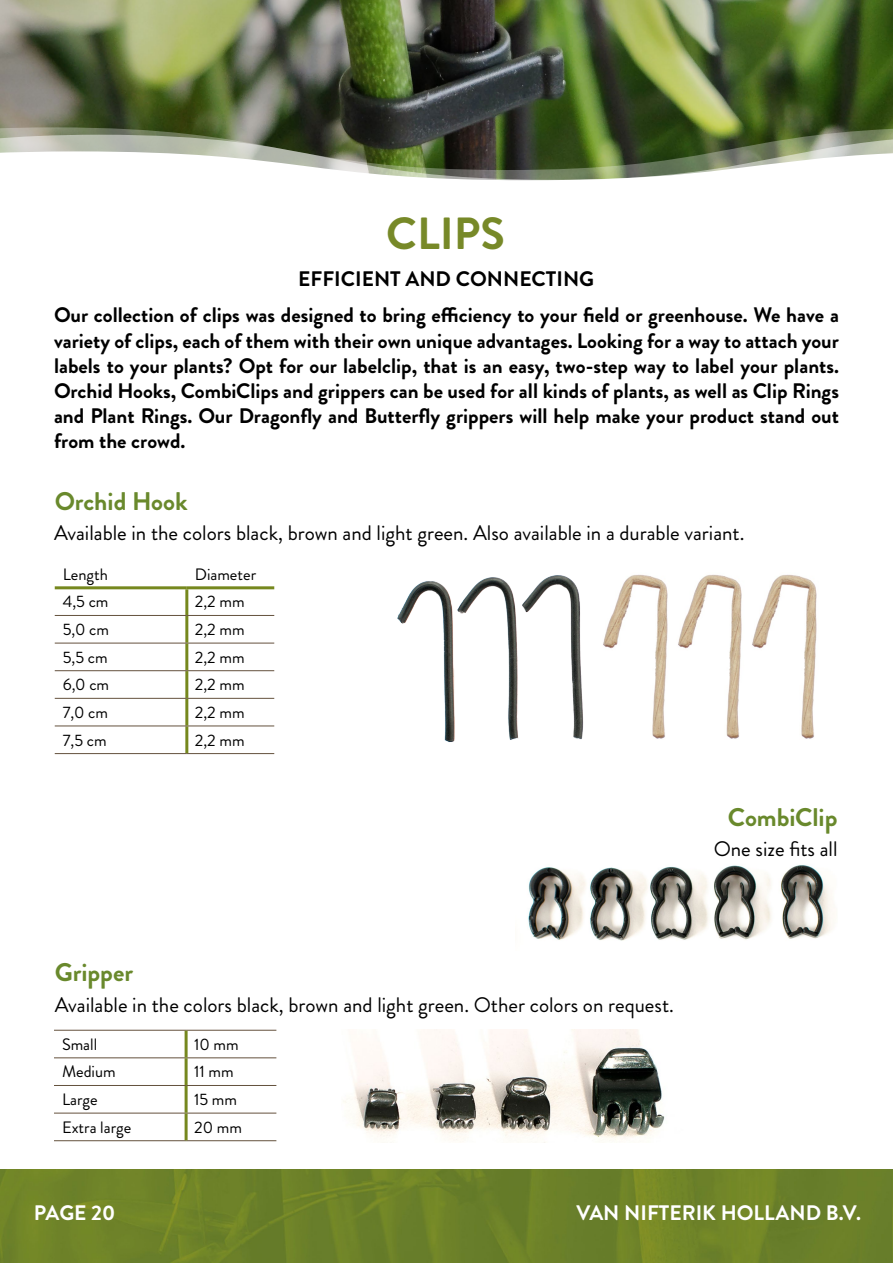
<style>
.page{position:relative;width:893px;height:1263px;background:#fff}
.page>*{position:absolute;margin:0;border:0;box-sizing:border-box;transform-origin:0 0}
.t1{font:700 45px "Brandon Grotesque";color:#778928}
.t2{font:700 25.5px "Brandon Grotesque";color:#69892c}
.t3{font:700 21px/25.2px "Brandon Grotesque";color:#000;text-align:justify}
.t4{font:21px "Brandon Grotesque";color:#000}
.t5{font:700 21px "Brandon Grotesque";color:#fff}
.t6{font:16.5px "Brandon Grotesque";color:#000}
</style>
<div class="page">
<img style="left:0;top:1169px;width:893px;height:94px">
<img style="left:0;top:0;width:893px;height:127px">
<img style="left:0;top:127px;width:893px;height:8px">
<img style="left:0;top:135px;width:893px;height:16px">
<svg style="left:0;top:151px;width:893px;height:30px"></svg>
<hr style="left:186px;top:1030px;width:90px;height:1px;background:#64513d">
<hr style="left:186px;top:1057px;width:90px;height:1px;background:#64513d">
<hr style="left:186px;top:1085px;width:90px;height:1px;background:#64513d">
<hr style="left:186px;top:1113px;width:90px;height:1px;background:#64513d">
<hr style="left:186px;top:1140px;width:90px;height:1px;background:#64513d">
<hr style="left:54px;top:1030px;width:132px;height:1px;background:#64513d">
<hr style="left:54px;top:1057px;width:132px;height:1px;background:#64513d">
<hr style="left:54px;top:1085px;width:132px;height:1px;background:#64513d">
<hr style="left:54px;top:1113px;width:132px;height:1px;background:#64513d">
<hr style="left:54px;top:1140px;width:132px;height:1px;background:#64513d">
<hr style="left:185px;top:1030px;width:3px;height:27px;background:#76881e">
<hr style="left:185px;top:1058px;width:3px;height:27px;background:#76881e">
<hr style="left:185px;top:1086px;width:3px;height:27px;background:#76881e">
<hr style="left:185px;top:1113px;width:3px;height:27px;background:#76881e">
<img style="left:528px;top:865px;width:306px;height:76px">
<img style="left:343px;top:1030px;width:322px;height:111px">
<hr style="left:187px;top:615px;width:87px;height:1px;background:#64513d">
<hr style="left:187px;top:643px;width:87px;height:1px;background:#64513d">
<hr style="left:187px;top:670px;width:87px;height:1px;background:#64513d">
<hr style="left:187px;top:698px;width:87px;height:1px;background:#64513d">
<hr style="left:187px;top:725px;width:87px;height:1px;background:#64513d">
<hr style="left:187px;top:753px;width:87px;height:1px;background:#64513d">
<hr style="left:185px;top:589px;width:3px;height:26px;background:#76881e">
<hr style="left:185px;top:616px;width:3px;height:27px;background:#76881e">
<hr style="left:185px;top:643px;width:3px;height:27px;background:#76881e">
<hr style="left:185px;top:671px;width:3px;height:27px;background:#76881e">
<hr style="left:185px;top:699px;width:3px;height:26px;background:#76881e">
<hr style="left:185px;top:726px;width:3px;height:27px;background:#76881e">
<hr style="left:55px;top:615px;width:132px;height:1px;background:#64513d">
<hr style="left:55px;top:643px;width:132px;height:1px;background:#64513d">
<hr style="left:55px;top:670px;width:132px;height:1px;background:#64513d">
<hr style="left:55px;top:698px;width:132px;height:1px;background:#64513d">
<hr style="left:55px;top:725px;width:132px;height:1px;background:#64513d">
<hr style="left:55px;top:753px;width:132px;height:1px;background:#64513d">
<hr style="left:55px;top:586px;width:132px;height:3px;background:#76881e">
<hr style="left:187px;top:586px;width:87px;height:3px;background:#76881e">
<img style="left:397px;top:575px;width:187px;height:167px">
<img style="left:603px;top:574px;width:65px;height:165px">
<img style="left:678px;top:574px;width:64px;height:165px">
<img style="left:752px;top:574px;width:65px;height:165px">
<h1 class="t1" style="left:386px;top:202px;width:120px">CLIPS</h1>
<p class="t3" style="left:298px;top:267px;width:298px">EFFICIENT AND CONNECTING</p>
<p class="t3" style="left:54px;top:303px;width:787px">Our collection of clips was designed to bring efficiency to your field or greenhouse. We have a variety of clips, each of them with their own unique advantages. Looking for a way to attach your labels to your plants? Opt for our labelclip, that is an easy, two-step way to label your plants.<br>Orchid Hooks, CombiClips and grippers can be used for all kinds of plants, as well as Clip Rings and Plant Rings. Our Dragonfly and Butterfly grippers will help make your product stand out from the crowd.</p>
<p class="t2" style="left:55px;top:483px;width:134px">Orchid Hook</p>
<p class="t4" style="left:54px;top:518px;width:692px">Available in the colors black, brown and light green. Also available in a durable variant.</p>
<p class="t6" style="left:63px;top:563px;width:47px">Length</p>
<p class="t6" style="left:195px;top:563px;width:63px">Diameter</p>
<p class="t6" style="left:63px;top:590px;width:47px">4,5 cm</p>
<p class="t6" style="left:195px;top:590px;width:51px">2,2 mm</p>
<p class="t6" style="left:63px;top:618px;width:48px">5,0 cm</p>
<p class="t6" style="left:195px;top:618px;width:51px">2,2 mm</p>
<p class="t6" style="left:63px;top:646px;width:46px">5,5 cm</p>
<p class="t6" style="left:195px;top:646px;width:51px">2,2 mm</p>
<p class="t6" style="left:63px;top:673px;width:48px">6,0 cm</p>
<p class="t6" style="left:195px;top:673px;width:51px">2,2 mm</p>
<p class="t6" style="left:63px;top:701px;width:47px">7,0 cm</p>
<p class="t6" style="left:195px;top:701px;width:51px">2,2 mm</p>
<p class="t6" style="left:63px;top:728px;width:45px">7,5 cm</p>
<p class="t6" style="left:195px;top:728px;width:51px">2,2 mm</p>
<p class="t2" style="left:728px;top:799px;width:111px">CombiClip</p>
<p class="t4" style="left:714px;top:834px;width:125px">One size fits all</p>
<p class="t2" style="left:55px;top:954px;width:80px">Gripper</p>
<p class="t4" style="left:55px;top:990px;width:621px">Available in the colors black, brown and light green. Other colors on request.</p>
<p class="t6" style="left:62px;top:1033px;width:37px">Small</p>
<p class="t6" style="left:194px;top:1033px;width:46px">10 mm</p>
<p class="t6" style="left:62px;top:1060px;width:55px">Medium</p>
<p class="t6" style="left:194px;top:1060px;width:41px">11 mm</p>
<p class="t6" style="left:62px;top:1088px;width:37px">Large</p>
<p class="t6" style="left:194px;top:1088px;width:44px">15 mm</p>
<p class="t6" style="left:62px;top:1116px;width:71px">Extra large</p>
<p class="t6" style="left:194px;top:1116px;width:49px">20 mm</p>
<p class="t5" style="left:34px;top:1198px;width:83px">PAGE 20</p>
<p class="t5" style="left:576px;top:1198px;width:286px">VAN NIFTERIK HOLLAND B.V.</p>
</div>
